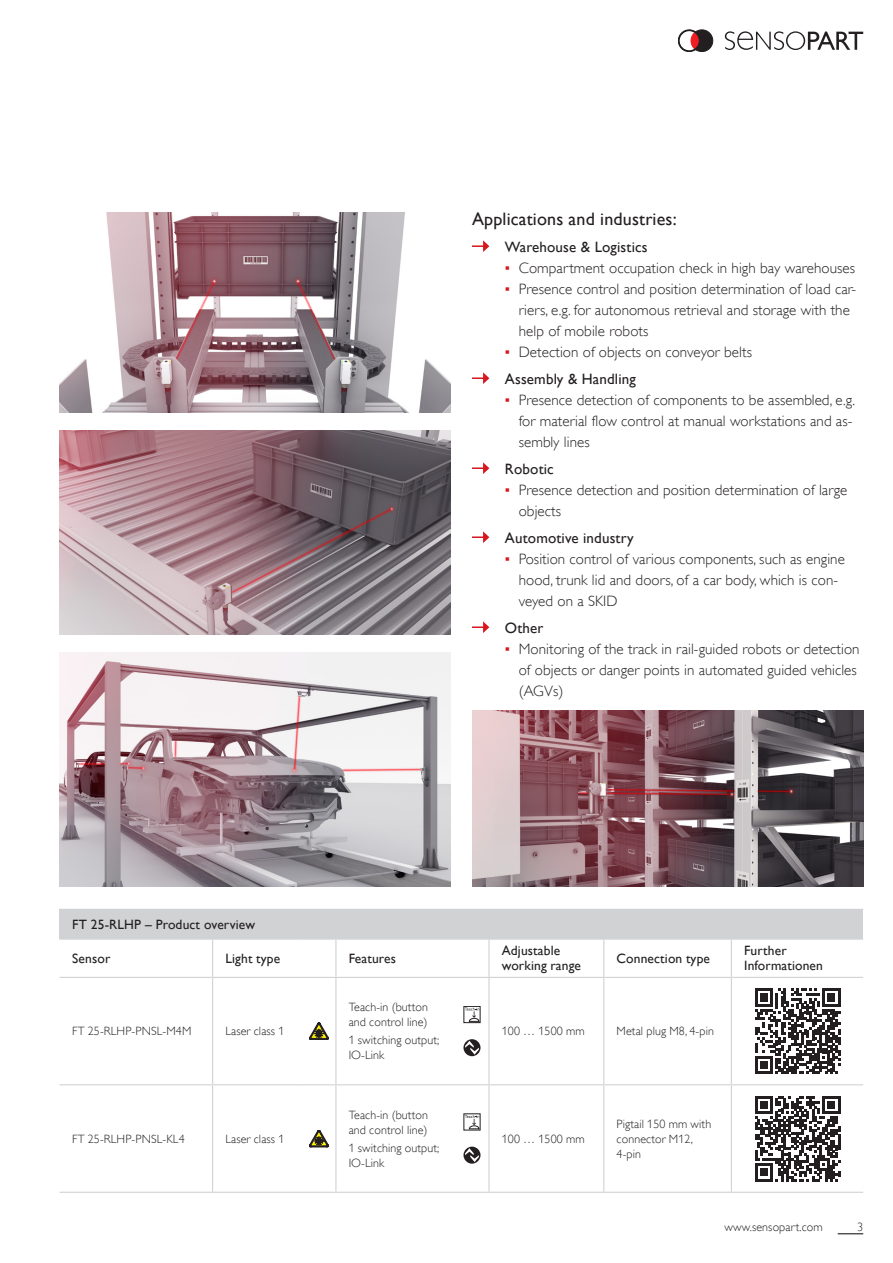
<style>
.page{position:relative;width:893px;height:1263px;background:#fff}
.page>*{position:absolute;margin:0;border:0;box-sizing:border-box;transform-origin:0 0}
.SP_Copy{font:18px "Gill Alt One";letter-spacing:.01em;color:#231f20}
.SP_Copy-2{font:300 15px/21px "Gill Alt One";letter-spacing:.005em;color:#231f20}
.SP_Copy-3{font:15px "Gill Alt One";letter-spacing:.01em;color:#231f20}
.SP_Copy_Tabelle_Über{font:13.5px/15px "Gill Alt One";letter-spacing:.01em;color:#231f20}
.SP_Headline_Technisc{font:13.5px "Gill Alt One";letter-spacing:.01em;color:#231f20}
.SP_Copy_Tabelle_Über-2{font:300 12px/15px "Gill Alt One";letter-spacing:.01em;color:#231f20}
.s1{font-family:"Arial";font-weight:400;color:#d7171f}
</style>
<div class="page">
<svg style="left:725px;top:31px;width:138px;height:19px"></svg>
<svg style="left:678px;top:30px;width:35px;height:22px"></svg>
<svg style="left:838px;top:1233px;width:25px;height:1px"></svg>
<img style="left:60px;top:213px;width:391px;height:199px">
<img style="left:60px;top:431px;width:391px;height:204px">
<img style="left:472px;top:710px;width:391px;height:177px">
<img style="left:60px;top:653px;width:391px;height:234px">
<svg style="left:472px;top:240px;width:17px;height:12px"></svg>
<svg style="left:472px;top:372px;width:17px;height:12px"></svg>
<svg style="left:472px;top:462px;width:17px;height:12px"></svg>
<svg style="left:472px;top:531px;width:17px;height:12px"></svg>
<svg style="left:472px;top:621px;width:17px;height:12px"></svg>
<div style="left:60px;top:909px;width:803px;height:30px;background:#d1d2d4"></div>
<hr style="left:60px;top:938px;width:153px;height:2px;background:#d1d2d4">
<hr style="left:213px;top:938px;width:89px;height:2px;background:#d1d2d4">
<hr style="left:302px;top:938px;width:34px;height:2px;background:#d1d2d4">
<hr style="left:336px;top:938px;width:119px;height:2px;background:#d1d2d4">
<hr style="left:455px;top:938px;width:34px;height:2px;background:#d1d2d4">
<hr style="left:489px;top:938px;width:115px;height:2px;background:#d1d2d4">
<hr style="left:604px;top:938px;width:127px;height:2px;background:#d1d2d4">
<hr style="left:731px;top:938px;width:132px;height:2px;background:#d1d2d4">
<hr style="left:60px;top:977px;width:153px;height:1px;background:#d1d2d4">
<hr style="left:213px;top:977px;width:89px;height:1px;background:#d1d2d4">
<hr style="left:302px;top:977px;width:34px;height:1px;background:#d1d2d4">
<hr style="left:336px;top:977px;width:119px;height:1px;background:#d1d2d4">
<hr style="left:455px;top:977px;width:34px;height:1px;background:#d1d2d4">
<hr style="left:489px;top:977px;width:115px;height:1px;background:#d1d2d4">
<hr style="left:604px;top:977px;width:127px;height:1px;background:#d1d2d4">
<hr style="left:60px;top:1084px;width:153px;height:1px;background:#d1d2d4">
<hr style="left:213px;top:1084px;width:89px;height:1px;background:#d1d2d4">
<hr style="left:302px;top:1084px;width:34px;height:1px;background:#d1d2d4">
<hr style="left:336px;top:1084px;width:119px;height:1px;background:#d1d2d4">
<hr style="left:455px;top:1084px;width:34px;height:1px;background:#d1d2d4">
<hr style="left:489px;top:1084px;width:115px;height:1px;background:#d1d2d4">
<hr style="left:604px;top:1084px;width:127px;height:1px;background:#d1d2d4">
<hr style="left:302px;top:1192px;width:34px;height:1px;background:#d1d2d4">
<hr style="left:336px;top:1192px;width:119px;height:1px;background:#d1d2d4">
<hr style="left:455px;top:1192px;width:34px;height:1px;background:#d1d2d4">
<hr style="left:731px;top:977px;width:132px;height:1px;background:#d1d2d4">
<hr style="left:731px;top:1084px;width:132px;height:1px;background:#d1d2d4">
<hr style="left:731px;top:1192px;width:132px;height:1px;background:#d1d2d4">
<hr style="left:60px;top:1192px;width:153px;height:1px;background:#d1d2d4">
<hr style="left:213px;top:1192px;width:89px;height:1px;background:#d1d2d4">
<hr style="left:489px;top:1192px;width:115px;height:1px;background:#d1d2d4">
<hr style="left:604px;top:1192px;width:127px;height:1px;background:#d1d2d4">
<hr style="left:212px;top:940px;width:1px;height:37px;background:#d1d2d4">
<hr style="left:212px;top:978px;width:1px;height:106px;background:#d1d2d4">
<hr style="left:212px;top:1085px;width:1px;height:107px;background:#d1d2d4">
<hr style="left:335px;top:940px;width:1px;height:37px;background:#d1d2d4">
<hr style="left:335px;top:978px;width:1px;height:106px;background:#d1d2d4">
<hr style="left:335px;top:1085px;width:1px;height:107px;background:#d1d2d4">
<hr style="left:488px;top:940px;width:2px;height:37px;background:#d1d2d4">
<hr style="left:488px;top:978px;width:2px;height:106px;background:#d1d2d4">
<hr style="left:488px;top:1085px;width:2px;height:107px;background:#d1d2d4">
<hr style="left:603px;top:940px;width:1px;height:37px;background:#d1d2d4">
<hr style="left:731px;top:940px;width:1px;height:37px;background:#d1d2d4">
<hr style="left:603px;top:978px;width:1px;height:106px;background:#d1d2d4">
<hr style="left:731px;top:978px;width:1px;height:106px;background:#d1d2d4">
<hr style="left:603px;top:1085px;width:1px;height:107px;background:#d1d2d4">
<hr style="left:731px;top:1085px;width:1px;height:107px;background:#d1d2d4">
<svg style="left:309px;top:1022px;width:20px;height:17px"></svg>
<div style="left:463px;top:1006px;width:17px;height:17px;border:1px solid #231f20"></div>
<svg style="left:465px;top:1007px;width:14px;height:15px"></svg>
<svg style="left:463px;top:1039px;width:17px;height:17px"></svg>
<svg style="left:755px;top:988px;width:85px;height:86px"></svg>
<svg style="left:309px;top:1130px;width:20px;height:17px"></svg>
<svg style="left:465px;top:1115px;width:14px;height:14px"></svg>
<svg style="left:463px;top:1146px;width:17px;height:18px"></svg>
<svg style="left:755px;top:1096px;width:85px;height:85px"></svg>
<p class="SP_Copy" style="left:472px;top:209px;width:206px">Applications and industries:</p>
<p class="SP_Copy-3" style="left:505px;top:238px;width:144px">Warehouse &amp; Logistics</p>
<p class="SP_Copy-2" style="left:505px;top:257px;width:352px"><span class="s1">▪</span> Compartment occupation check in high bay warehouses</p>
<p class="SP_Copy-2" style="left:519px;top:278px;width:339px;text-indent:-14px"><span class="s1">▪</span> Presence control and position determination of load car&shy;riers, e.g. for autonomous retrieval and storage with the help of mobile robots</p>
<p class="SP_Copy-2" style="left:505px;top:341px;width:249px"><span class="s1">▪</span> Detection of objects on conveyor belts</p>
<p class="SP_Copy-3" style="left:505px;top:370px;width:132px">Assembly &amp; Handling</p>
<p class="SP_Copy-2" style="left:519px;top:389px;width:338px;text-indent:-14px"><span class="s1">▪</span> Presence detection of components to be assembled, e.g. for material flow control at manual workstations and as&shy;sembly lines</p>
<p class="SP_Copy-3" style="left:505px;top:460px;width:50px">Robotic</p>
<p class="SP_Copy-2" style="left:519px;top:479px;width:330px;text-indent:-14px"><span class="s1">▪</span> Presence detection and position determination of large objects</p>
<p class="SP_Copy-3" style="left:505px;top:529px;width:130px">Automotive industry</p>
<p class="SP_Copy-2" style="left:519px;top:548px;width:328px;text-indent:-14px"><span class="s1">▪</span> Position control of various components, such as engine hood, trunk lid and doors, of a car body, which is con&shy;veyed on a SKID</p>
<p class="SP_Copy-3" style="left:505px;top:619px;width:40px">Other</p>
<p class="SP_Copy-2" style="left:519px;top:638px;width:342px;text-indent:-14px"><span class="s1">▪</span> Monitoring of the track in rail-guided robots or detection of objects or danger points in automated guided vehicles (AGVs)</p>
<p class="SP_Headline_Technisc" style="left:72px;top:916px;width:184px">FT 25-RLHP – Product overview</p>
<p class="SP_Copy_Tabelle_Über" style="left:72px;top:951px;width:40px">Sensor</p>
<p class="SP_Copy_Tabelle_Über" style="left:225px;top:951px;width:56px">Light type</p>
<p class="SP_Copy_Tabelle_Über" style="left:349px;top:951px;width:49px">Features</p>
<p class="SP_Copy_Tabelle_Über" style="left:502px;top:943px;width:81px">Adjustable working range</p>
<p class="SP_Copy_Tabelle_Über" style="left:617px;top:951px;width:95px">Connection type</p>
<p class="SP_Copy_Tabelle_Über" style="left:744px;top:943px;width:80px">Further<br>Informationen</p>
<p class="SP_Copy_Tabelle_Über-2" style="left:72px;top:1024px;width:121px">FT 25-RLHP-PNSL-M4M</p>
<p class="SP_Copy_Tabelle_Über-2" style="left:225px;top:1024px;width:61px">Laser class 1</p>
<p class="SP_Copy_Tabelle_Über-2" style="left:72px;top:1131px;width:114px">FT 25-RLHP-PNSL-KL4</p>
<p class="SP_Copy_Tabelle_Über-2" style="left:225px;top:1131px;width:61px">Laser class 1</p>
<p class="SP_Copy_Tabelle_Über-2" style="left:349px;top:999px;width:81px">Teach-in (button and control line)</p>
<p class="SP_Copy_Tabelle_Über-2" style="left:349px;top:1033px;width:92px">1 switching output;<br>IO-Link</p>
<p class="SP_Copy_Tabelle_Über-2" style="left:349px;top:1107px;width:81px">Teach-in (button and control line)</p>
<p class="SP_Copy_Tabelle_Über-2" style="left:349px;top:1140px;width:92px">1 switching output;<br>IO-Link</p>
<p class="SP_Copy_Tabelle_Über-2" style="left:502px;top:1024px;width:84px">100 … 1500 mm</p>
<p class="SP_Copy_Tabelle_Über-2" style="left:617px;top:1024px;width:99px">Metal plug M8, 4-pin</p>
<p class="SP_Copy_Tabelle_Über-2" style="left:502px;top:1131px;width:84px">100 … 1500 mm</p>
<p class="SP_Copy_Tabelle_Über-2" style="left:617px;top:1116px;width:96px">Pigtail 150 mm with connector M12,<br>4-pin</p>
<p class="SP_Copy_Tabelle_Über-2" style="left:725px;top:1219px;width:100px">www.sensopart.com</p>
<p class="SP_Copy_Tabelle_Über-2" style="left:857px;top:1219px;width:7px">3</p>
</div>
